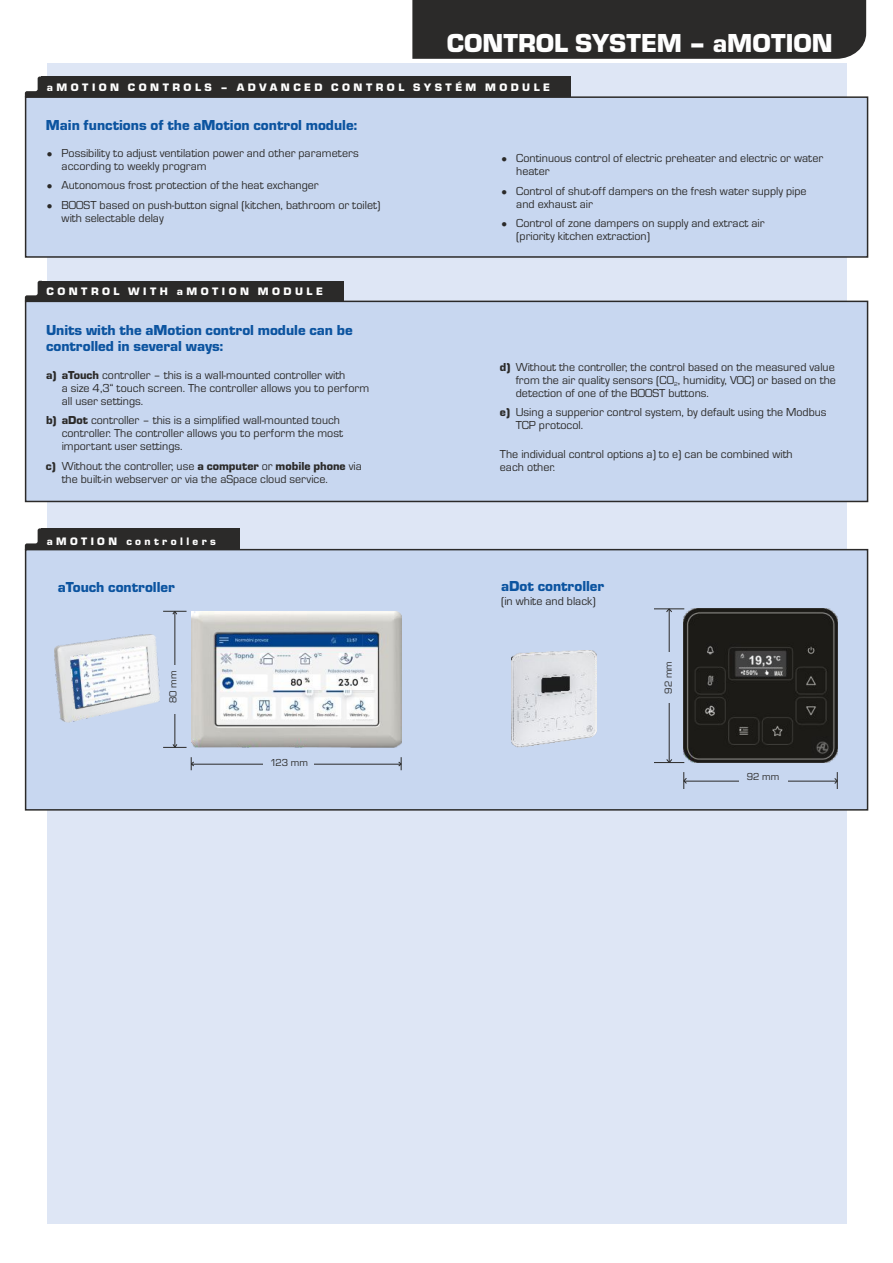
<style>
.page{position:relative;width:893px;height:1263px;background:#fff}
.page>*{position:absolute;margin:0;border:0;box-sizing:border-box;transform-origin:0 0}
.t1{font:27px "Eurostile TEE Blac";color:#fefefe}
.t2{font:15px/16.5px "Eurostile TEE Blac";color:#0c54a0}
.t3{font:12px/12.9px "Eurostile TEE";color:#2b2a29}
.t4{font:11.25px "Eurostile TEE Blac";letter-spacing:.3em;color:#fefefe}
.t5{font:10.5px "Eurostile TEE";color:#2b2a29}
.t6{font:6px "Eurostile TEE";color:#2b2a29}
.s1{font-family:"Eurostile TEE Blac"}
</style>
<div class="page">
<div style="left:47px;top:63px;width:799px;height:1160px;background:#dee6f5"></div>
<div style="left:24px;top:548px;width:845px;height:263px;background:#c8d7f0"></div>
<div style="left:412px;top:0;width:454px;height:59px;background:#2b2a29"></div>
<svg style="left:25px;top:77px;width:16px;height:19px"></svg>
<div style="left:41px;top:77px;width:530px;height:20px;background:#2b2a29"></div>
<div style="left:24px;top:96px;width:845px;height:162px;background:#c8d7f0"></div>
<svg style="left:25px;top:281px;width:16px;height:19px"></svg>
<div style="left:41px;top:281px;width:303px;height:20px;background:#2b2a29"></div>
<div style="left:24px;top:300px;width:845px;height:203px;background:#c8d7f0"></div>
<svg style="left:25px;top:528px;width:16px;height:22px"></svg>
<div style="left:41px;top:528px;width:198px;height:22px;background:#2b2a29"></div>
<img style="left:511px;top:651px;width:85px;height:96px">
<img style="left:684px;top:609px;width:153px;height:153px">
<hr style="left:654px;top:609px;width:30px;height:1px;background:#2b2a29">
<hr style="left:669px;top:609px;width:1px;height:153px;background:#2b2a29">
<hr style="left:654px;top:762px;width:30px;height:1px;background:#2b2a29">
<svg style="left:666px;top:759px;width:6px;height:4px"></svg>
<svg style="left:666px;top:608px;width:6px;height:4px"></svg>
<div style="left:663px;top:652px;width:12px;height:51px;background:#c8d7f0"></div>
<hr style="left:684px;top:781px;width:153px;height:1px;background:#2b2a29">
<svg style="left:683px;top:772px;width:4px;height:17px"></svg>
<svg style="left:834px;top:772px;width:4px;height:17px"></svg>
<div style="left:739px;top:772px;width:48px;height:12px;background:#c8d7f0"></div>
<img style="left:54px;top:634px;width:105px;height:88px">
<img style="left:71px;top:646px;width:78px;height:63px">
<hr style="left:191px;top:764px;width:210px;height:1px;background:#2b2a29">
<svg style="left:191px;top:757px;width:3px;height:13px"></svg>
<svg style="left:398px;top:757px;width:4px;height:13px"></svg>
<div style="left:264px;top:756px;width:50px;height:13px;background:#c8d7f0"></div>
<hr style="left:175px;top:611px;width:1px;height:136px;background:#2b2a29">
<svg style="left:163px;top:744px;width:24px;height:4px"></svg>
<svg style="left:163px;top:611px;width:24px;height:4px"></svg>
<div style="left:170px;top:665px;width:9px;height:49px;background:#c8d7f0"></div>
<img style="left:191px;top:611px;width:210px;height:137px">
<h1 class="t1" style="left:447px;top:34px;width:388px">CONTROL SYSTEM – aMOTION</h1>
<p class="t4" style="left:47px;top:84px;width:505px">aMOTION CONTROLS – ADVANCED CONTROL SYSTÉM MODULE</p>
<p class="t2" style="left:46px;top:118px;width:313px">Main functions of the aMotion control module:</p>
<p class="t3" style="left:62px;top:148px;width:299px;text-indent:-16px">• Possibility to adjust ventilation power and other parameters according to weekly program</p>
<p class="t3" style="left:46px;top:180px;width:274px">• Autonomous frost protection of the heat exchanger</p>
<p class="t3" style="left:62px;top:199px;width:320px;text-indent:-16px">• BOOST based on push-button signal (kitchen, bathroom or toilet) with selectable delay</p>
<p class="t3" style="left:516px;top:153px;width:308px;text-indent:-16px">• Continuous control of electric preheater and electric or water heater</p>
<p class="t3" style="left:516px;top:185px;width:292px;text-indent:-16px">• Control of shut-off dampers on the fresh water supply pipe and exhaust air</p>
<p class="t3" style="left:516px;top:218px;width:250px;text-indent:-16px">• Control of zone dampers on supply and extract air (priority kitchen extraction)</p>
<p class="t4" style="left:46px;top:288px;width:278px">CONTROL WITH aMOTION MODULE</p>
<p class="t2" style="left:46px;top:323px;width:308px">Units with the aMotion control module can be controlled in several ways:</p>
<p class="t3" style="left:62px;top:369px;width:309px;text-indent:-16px"><span class="s1">a) aTouch</span> controller – this is a wall-mounted controller with<br>a size 4,3“ touch screen. The controller allows you to perform all user settings.</p>
<p class="t3" style="left:62px;top:415px;width:283px;text-indent:-16px"><span class="s1">b) aDot</span> controller – this is a simplified wall-mounted touch controller. The controller allows you to perform the most important user settings.</p>
<p class="t3" style="left:62px;top:460px;width:302px;text-indent:-16px"><span class="s1">c)</span> Without the controller, use <span class="s1">a computer</span> or <span class="s1">mobile phone</span> via the built-in webserver or via the aSpace cloud service.</p>
<p class="t4" style="left:47px;top:537px;width:171px">aMOTION controllers</p>
<p class="t2" style="left:58px;top:580px;width:119px">aTouch controller</p>
<p class="t5" style="left:169px;top:703px;width:34px;rotate:-90deg">80 mm</p>
<p class="t5" style="left:270px;top:759px;width:40px">123 mm</p>
<p class="t3" style="left:500px;top:362px;width:337px;text-align:right"><span class="s1">d)</span> Without the controller, the control based on the measured value from the air quality sensors (CO , humidity, VOC) or based on the</p>
<p class="t6" style="left:674px;top:382px;width:5px">2</p>
<p class="t3" style="left:500px;top:384px;width:328px;line-height:19.6px;text-indent:16px">detection of one of the BOOST buttons.<br><span class="s1">e)</span> Using a supperior control system, by default using the Modbus</p>
<p class="t3" style="left:516px;top:420px;width:69px">TCP protocol.</p>
<p class="t3" style="left:500px;top:448px;width:294px">The individual control options a) to e) can be combined with each other.</p>
<p class="t2" style="left:501px;top:579px;width:105px">aDot controller</p>
<p class="t3" style="left:501px;top:595px;width:96px">(in white and black)</p>
<p class="t5" style="left:665px;top:694px;width:34px;rotate:-90deg">92 mm</p>
<p class="t5" style="left:747px;top:773px;width:34px">92 mm</p>
</div>
